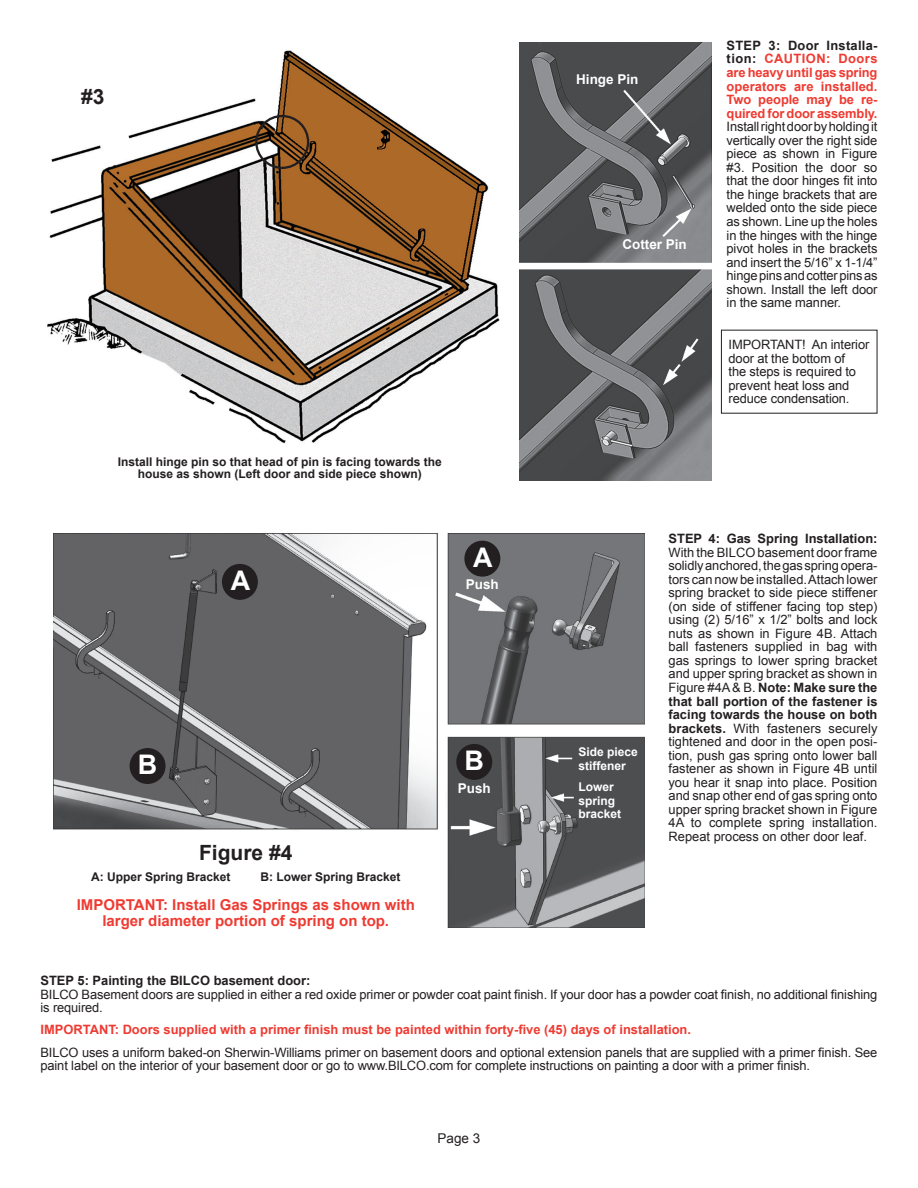
<style>
.page{position:relative;width:918px;height:1188px;background:#fff}
.page>*{position:absolute;margin:0;border:0;box-sizing:border-box;transform-origin:0 0}
.t1{font:700 27px "Arial";color:#fff}
.t2{font:700 21px "Arial";color:#231f20}
.t3{font:700 15px/15.8px "Arial";color:#ee3b32;text-align:center}
.t4{font:700 13.5px "Arial";color:#fff}
.t5{font:13.5px "Arial";color:#231f20}
.t6{font:12.9px/13.5px "Arial";letter-spacing:-.01em;color:#231f20}
.t7{font:700 12.9px/13.5px "Arial";color:#ee3b32;text-align:justify}
.t8{font:700 12.9px "Arial";color:#231f20}
.t9{font:700 12px/12.6px "Arial";color:#231f20;text-align:center}
.t10{font:700 12px/13.4px "Arial";color:#fff}
.s1{color:#231f20}
.s2{font-weight:700}
</style>
<div class="page">
<img style="left:54px;top:534px;width:591px;height:394px">
<img style="left:47px;top:50px;width:453px;height:394px">
<img style="left:519px;top:42px;width:192px;height:439px">
<div style="left:255px;top:115px;width:54px;height:54px;border:2px solid #231f20;border-radius:50%"></div>
<div style="left:223px;top:565px;width:34px;height:34px;background:#231f20;border-radius:50%"></div>
<div style="left:222px;top:564px;width:36px;height:36px;border:2px solid #231f20;border-radius:50%"></div>
<div style="left:465px;top:542px;width:34px;height:34px;background:#231f20;border-radius:50%"></div>
<div style="left:464px;top:541px;width:36px;height:36px;border:2px solid #231f20;border-radius:50%"></div>
<div style="left:130px;top:749px;width:35px;height:34px;background:#231f20;border-radius:50%"></div>
<div style="left:130px;top:748px;width:36px;height:36px;border:2px solid #231f20;border-radius:50%"></div>
<div style="left:457px;top:745px;width:34px;height:34px;background:#231f20;border-radius:50%"></div>
<div style="left:456px;top:744px;width:36px;height:36px;border:2px solid #231f20;border-radius:50%"></div>
<h2 class="t2" style="left:81px;top:83px;width:25px">#3</h2>
<p class="t9" style="left:118px;top:455px;width:326px">Install hinge pin so that head of pin is facing towards the house as shown (Left door and side piece shown)</p>
<h1 class="t1" style="left:231px;top:563px;width:21px">A</h1>
<h1 class="t1" style="left:473px;top:539px;width:21px">A</h1>
<p class="t4" style="left:466px;top:575px;width:35px">Push</p>
<h1 class="t1" style="left:138px;top:747px;width:21px">B</h1>
<h1 class="t1" style="left:465px;top:743px;width:21px">B</h1>
<p class="t4" style="left:458px;top:779px;width:35px">Push</p>
<h2 class="t2" style="left:199px;top:839px;width:95px">Figure #4</h2>
<p class="t9" style="left:91px;top:871px;width:141px">A: Upper Spring Bracket</p>
<p class="t9" style="left:260px;top:871px;width:142px">B: Lower Spring Bracket</p>
<p class="t3" style="left:77px;top:897px;width:340px">IMPORTANT: Install Gas Springs as shown with larger diameter portion of spring on top.</p>
<p class="t4" style="left:576px;top:70px;width:64px">Hinge Pin</p>
<p class="t4" style="left:622px;top:236px;width:66px">Cotter Pin</p>
<p class="t7" style="left:727px;top:39px;width:152px"><span class="s1">STEP 3: Door Installa&shy;tion:</span> CAUTION: Doors are heavy until gas spring operators are installed.<br>Two people may be re&shy;quired for door assembly.</p>
<p class="t6" style="left:727px;top:120px;width:152px;text-align:justify">Install right door by holding it vertically over the right side piece as shown in Figure #3. Position the door so that the door hinges fit into the hinge brackets that are welded onto the side piece as shown. Line up the holes in the hinges with the hinge pivot holes in the brackets and insert the 5/16” x 1-1/4” hinge pins and cotter pins as shown. Install the left door in the same manner.</p>
<p class="t6" style="left:729px;top:338px;width:142px">IMPORTANT! An interior door at the bottom of<br>the steps is required to prevent heat loss and reduce condensation.</p>
<p class="t10" style="left:578px;top:746px;width:61px">Side piece stiffener</p>
<p class="t10" style="left:578px;top:781px;width:44px">Lower spring bracket</p>
<p class="t8" style="left:669px;top:530px;width:210px">STEP 4: Gas Spring Installation:</p>
<p class="t6" style="left:669px;top:545px;width:211px;text-align:justify">With the BILCO basement door frame solidly anchored, the gas spring opera&shy;tors can now be installed. Attach lower spring bracket to side piece stiffener (on side of stiffener facing top step) using (2) 5/16” x 1/2” bolts and lock nuts as shown in Figure 4B. Attach ball fasteners supplied in bag with gas springs to lower spring bracket and upper spring bracket as shown in Figure #4A &amp; B. <span class="s2">Note: Make sure the that ball portion of the fastener is facing towards the house on both brackets.</span> With fasteners securely tightened and door in the open posi&shy;tion, push gas spring onto lower ball fastener as shown in Figure 4B until you hear it snap into place. Position and snap other end of gas spring onto upper spring bracket shown in Figure 4A to complete spring installation.<br>Repeat process on other door leaf.</p>
<p class="t8" style="left:40px;top:972px;width:271px">STEP 5: Painting the BILCO basement door:</p>
<p class="t6" style="left:40px;top:987px;width:838px">BILCO Basement doors are supplied in either a red oxide primer or powder coat paint finish. If your door has a powder coat finish, no additional finishing is required.</p>
<p class="t7" style="left:40px;top:1023px;width:652px">IMPORTANT: Doors supplied with a primer finish must be painted within forty-five (45) days of installation.</p>
<p class="t6" style="left:40px;top:1045px;width:838px">BILCO uses a uniform baked-on Sherwin-Williams primer on basement doors and optional extension panels that are supplied with a primer finish. See paint label on the interior of your basement door or go to www.BILCO.com for complete instructions on painting a door with a primer finish.</p>
<p class="t5" style="left:438px;top:1129px;width:44px">Page 3</p>
</div>
